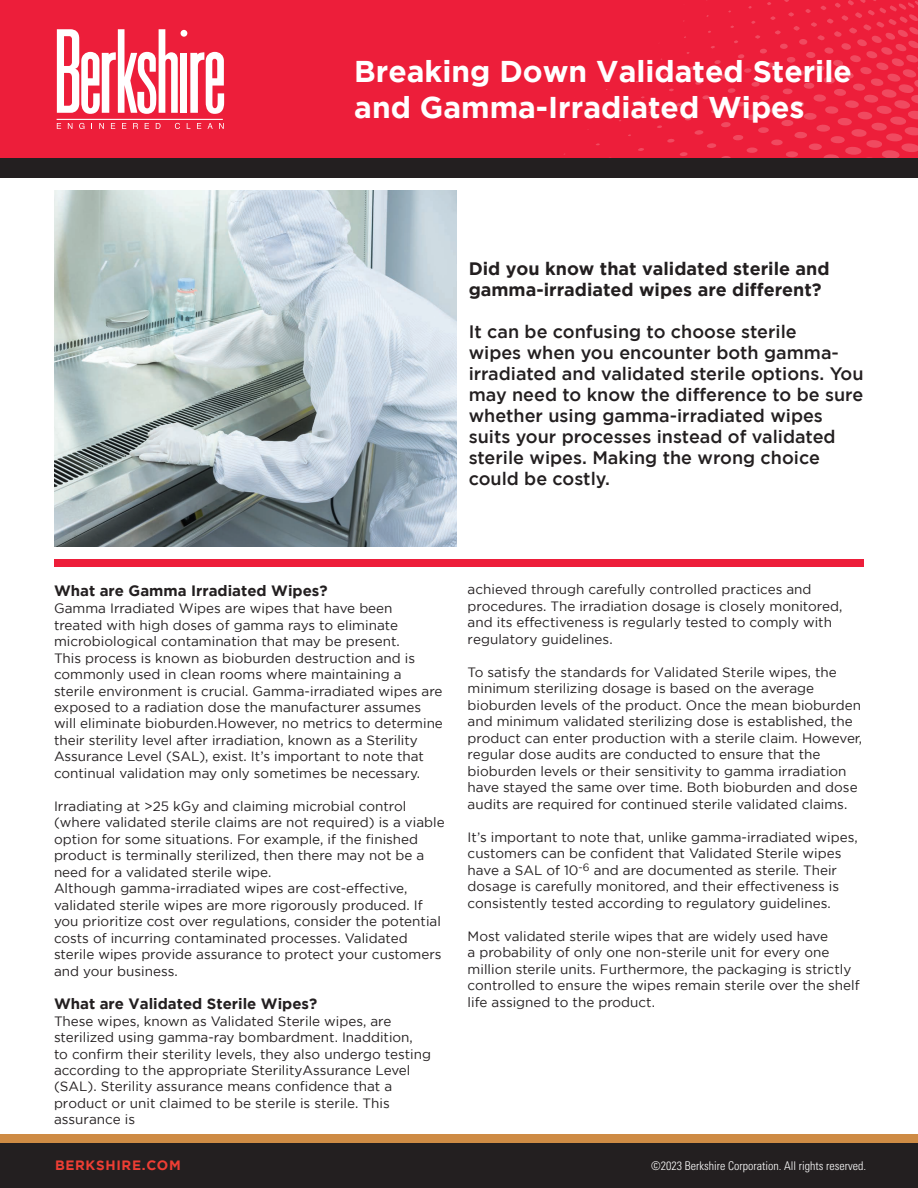
<style>
.page{position:relative;width:918px;height:1188px;background:#fff}
.page>*{position:absolute;margin:0;border:0;box-sizing:border-box;transform-origin:0 0}
.t1{font:700 30px/36px "Gotham";color:#fff}
.t2{font:500 18px/21px "Gotham";color:#231f20}
.t3{font:700 18px/21px "Gotham";color:#231f20}
.t4{font:700 15px "Gotham";color:#231f20}
.t5{font:13.5px/16.5px "Gotham";color:#231f20}
.t6{font:700 13.5px "Gotham";letter-spacing:.05em;color:#ee3e34}
.t7{font:300 condensed 12px "Univers LT Std";color:#fff}
</style>
<div class="page">
<div style="left:0;top:1140px;width:918px;height:48px;background:#231f20"></div>
<div style="left:0;top:1134px;width:918px;height:8px;background:#ce8b44"></div>
<div style="left:0;top:0;width:918px;height:163px;background:#ed1e3a"></div>
<svg style="left:628px;top:0;width:290px;height:158px"></svg>
<div style="left:0;top:158px;width:918px;height:20px;background:#231f20"></div>
<div style="left:181px;top:53px;width:6px;height:60px;background:#fff"></div>
<div style="left:181px;top:30px;width:6px;height:7px;background:#fff;border-radius:50%"></div>
<svg style="left:57px;top:29px;width:121px;height:85px"></svg>
<svg style="left:190px;top:52px;width:34px;height:62px"></svg>
<hr style="left:57px;top:119px;width:166px;height:1px;background:#fff">
<svg style="left:57px;top:123px;width:4px;height:6px"></svg>
<svg style="left:68px;top:123px;width:4px;height:6px"></svg>
<svg style="left:79px;top:123px;width:5px;height:6px"></svg>
<svg style="left:99px;top:123px;width:5px;height:6px"></svg>
<svg style="left:111px;top:123px;width:4px;height:6px"></svg>
<svg style="left:122px;top:123px;width:4px;height:6px"></svg>
<svg style="left:133px;top:123px;width:5px;height:6px"></svg>
<svg style="left:145px;top:123px;width:4px;height:6px"></svg>
<svg style="left:156px;top:123px;width:5px;height:6px"></svg>
<svg style="left:175px;top:123px;width:5px;height:6px"></svg>
<svg style="left:197px;top:123px;width:4px;height:6px"></svg>
<svg style="left:208px;top:123px;width:5px;height:6px"></svg>
<svg style="left:219px;top:123px;width:5px;height:6px"></svg>
<img style="left:54px;top:191px;width:403px;height:355px">
<div style="left:54px;top:559px;width:810px;height:8px;background:#ed1e3a"></div>
<h1 class="t1" style="left:354px;top:53px;width:499px">Breaking Down Validated Sterile and Gamma-Irradiated Wipes</h1>
<h2 class="t3" style="left:469px;top:257px;width:362px">Did you know that validated sterile and gamma-irradiated wipes are different?</h2>
<p class="t2" style="left:469px;top:320px;width:396px">It can be confusing to choose sterile<br>wipes when you encounter both gamma&shy;irradiated and validated sterile options. You may need to know the difference to be sure whether using gamma-irradiated wipes suits your processes instead of validated sterile wipes. Making the wrong choice could be costly.</p>
<p class="t4" style="left:54px;top:582px;width:275px">What are Gamma Irradiated Wipes?</p>
<p class="t5" style="left:54px;top:600px;width:390px">Gamma Irradiated Wipes are wipes that have been treated with high doses of gamma rays to eliminate microbiological contamination that may be present.<br>This process is known as bioburden destruction and is commonly used in clean rooms where maintaining a sterile environment is crucial. Gamma-irradiated wipes are exposed to a radiation dose the manufacturer assumes will eliminate bioburden.However, no metrics to determine their sterility level after irradiation, known as a Sterility Assurance Level (SAL), exist. It’s important to note that continual validation may only sometimes be necessary.</p>
<p class="t5" style="left:54px;top:798px;width:392px">Irradiating at &gt;25 kGy and claiming microbial control (where validated sterile claims are not required) is a viable option for some situations. For example, if the finished product is terminally sterilized, then there may not be a need for a validated sterile wipe.<br>Although gamma-irradiated wipes are cost-effective, validated sterile wipes are more rigorously produced. If you prioritize cost over regulations, consider the potential costs of incurring contaminated processes. Validated sterile wipes provide assurance to protect your customers and your business.</p>
<p class="t4" style="left:54px;top:995px;width:265px">What are Validated Sterile Wipes?</p>
<p class="t5" style="left:54px;top:1013px;width:378px">These wipes, known as Validated Sterile wipes, are sterilized using gamma-ray bombardment. Inaddition,<br>to confirm their sterility levels, they also undergo testing according to the appropriate SterilityAssurance Level (SAL). Sterility assurance means confidence that a product or unit claimed to be sterile is sterile. This assurance is</p>
<p class="t5" style="left:468px;top:581px;width:376px">achieved through carefully controlled practices and procedures. The irradiation dosage is closely monitored, and its effectiveness is regularly tested to comply with regulatory guidelines.</p>
<p class="t5" style="left:468px;top:663px;width:396px">To satisfy the standards for Validated Sterile wipes, the minimum sterilizing dosage is based on the average bioburden levels of the product. Once the mean bioburden and minimum validated sterilizing dose is established, the product can enter production with a sterile claim. However, regular dose audits are conducted to ensure that the bioburden levels or their sensitivity to gamma irradiation have stayed the same over time. Both bioburden and dose audits are required for continued sterile validated claims.</p>
<p class="t5" style="left:468px;top:828px;width:392px">It’s important to note that, unlike gamma-irradiated wipes, customers can be confident that Validated Sterile wipes have a SAL of 10<sup>-6</sup> and are documented as sterile. Their</p>
<p class="t5" style="left:468px;top:878px;width:373px">dosage is carefully monitored, and their effectiveness is consistently tested according to regulatory guidelines.</p>
<p class="t5" style="left:468px;top:927px;width:394px">Most validated sterile wipes that are widely used have<br>a probability of only one non-sterile unit for every one million sterile units. Furthermore, the packaging is strictly controlled to ensure the wipes remain sterile over the shelf life assigned to the product.</p>
<p class="t6" style="left:55px;top:1158px;width:127px">BERKSHIRE.COM</p>
<p class="t7" style="left:651px;top:1158px;width:216px">©2023 Berkshire Corporation. All rights reserved.</p>
</div>
